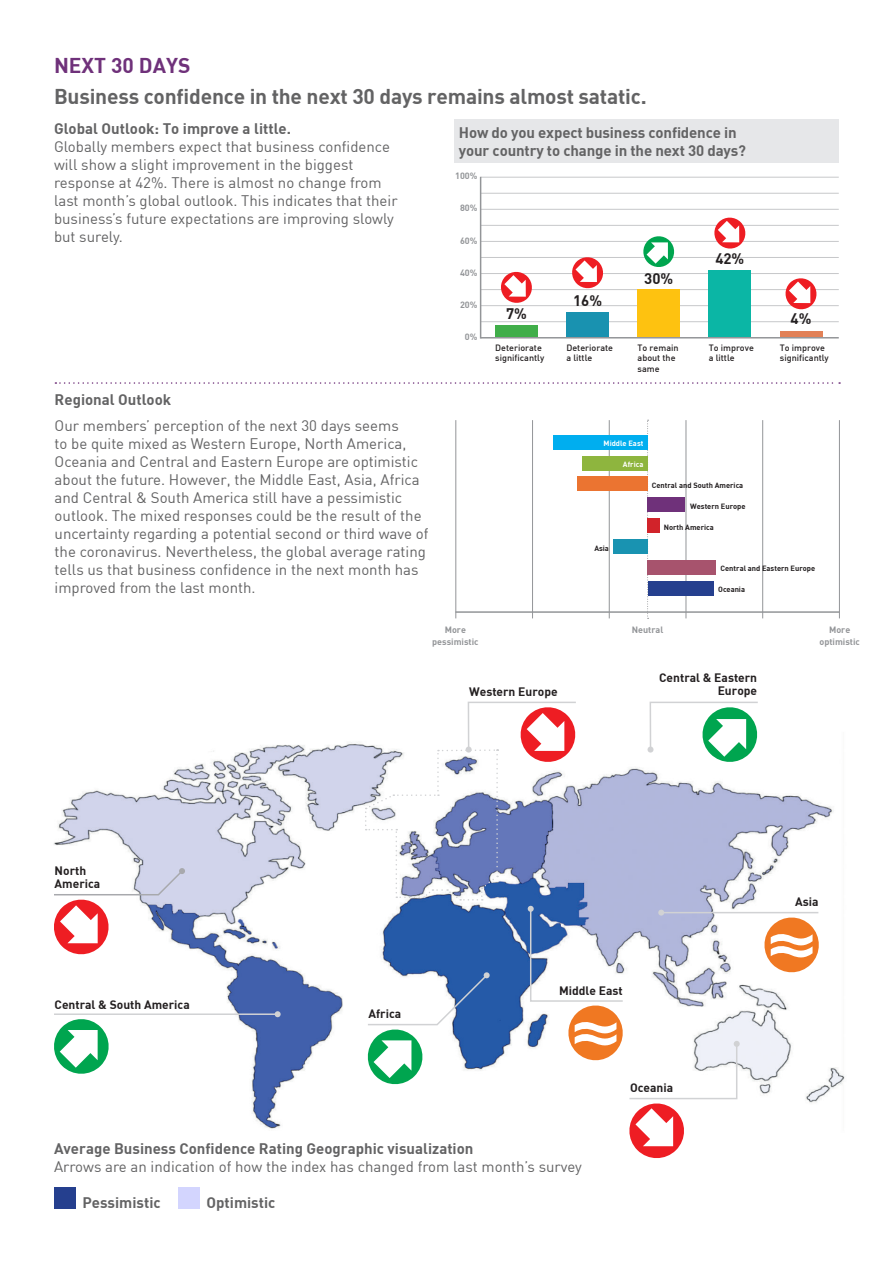
<style>
.page{position:relative;width:893px;height:1263px;background:#fff}
.page>*{position:absolute;margin:0;border:0;box-sizing:border-box;transform-origin:0 0}
.t1{font:21px "DIN Bold";letter-spacing:-.01em;color:#636364}
.t2{font:21px "DIN Bold";color:#6f317a}
.t3{font:15px/18px "DIN";color:#636364}
.t4{font:15px/18px "DIN Bold";color:#636364}
.t5{font:15px "DIN Bold";color:#231f20}
.t6{font:12px/13.5px "DIN Bold";color:#231f20}
.t7{font:500 9px/10.5px "DIN";color:#231f20}
.t8{font:9px/12px "DIN Bold";color:#939598;text-align:center}
.t9{font:7.5px "DIN Bold";color:#231f20}
.t10{font:7.5px "DIN Bold";color:#fff}
</style>
<div class="page">
<img style="left:54px;top:742px;width:791px;height:387px">
<div style="left:54px;top:1187px;width:22px;height:21px;background:#253f8e"></div>
<div style="left:178px;top:1187px;width:22px;height:21px;background:#d3d5fe"></div>
<svg style="left:55px;top:382px;width:785px;height:2px"></svg>
<svg style="left:762px;top:915px;width:59px;height:60px"></svg>
<div style="left:455px;top:119px;width:384px;height:44px;background:#e6e7e9"></div>
<hr style="left:481px;top:337px;width:358px;height:1px;background:#939598">
<hr style="left:481px;top:321px;width:358px;height:1px;background:#c7c8ca">
<hr style="left:481px;top:305px;width:358px;height:1px;background:#c7c8ca">
<hr style="left:481px;top:289px;width:358px;height:1px;background:#c7c8ca">
<hr style="left:481px;top:273px;width:358px;height:1px;background:#c7c8ca">
<hr style="left:481px;top:257px;width:358px;height:1px;background:#c7c8ca">
<hr style="left:481px;top:241px;width:358px;height:1px;background:#c7c8ca">
<hr style="left:481px;top:225px;width:358px;height:1px;background:#c7c8ca">
<hr style="left:481px;top:209px;width:358px;height:1px;background:#c7c8ca">
<hr style="left:481px;top:193px;width:358px;height:1px;background:#c7c8ca">
<hr style="left:481px;top:177px;width:358px;height:1px;background:#c7c8ca">
<hr style="left:480px;top:177px;width:1px;height:161px;background:#939598">
<div style="left:495px;top:325px;width:43px;height:12px;background:#40ae49"></div>
<div style="left:566px;top:312px;width:43px;height:25px;background:#1992b0"></div>
<div style="left:638px;top:290px;width:42px;height:47px;background:#fec210"></div>
<div style="left:709px;top:270px;width:42px;height:67px;background:#0bb6a5"></div>
<div style="left:780px;top:331px;width:42px;height:6px;background:#e28157"></div>
<hr style="left:455px;top:611px;width:385px;height:2px;background:#939598">
<hr style="left:455px;top:420px;width:1px;height:198px;background:#939598">
<hr style="left:532px;top:420px;width:1px;height:198px;background:#939598">
<hr style="left:609px;top:420px;width:1px;height:198px;background:#939598">
<svg style="left:647px;top:420px;width:2px;height:199px"></svg>
<hr style="left:686px;top:420px;width:1px;height:198px;background:#939598">
<hr style="left:762px;top:420px;width:1px;height:198px;background:#939598">
<hr style="left:839px;top:420px;width:1px;height:198px;background:#939598">
<div style="left:553px;top:435px;width:95px;height:14px;background:#00aeef"></div>
<div style="left:583px;top:456px;width:65px;height:14px;background:#8eb53e"></div>
<div style="left:647px;top:519px;width:12px;height:14px;background:#d1232a"></div>
<div style="left:613px;top:539px;width:35px;height:15px;background:#1993b1"></div>
<div style="left:647px;top:498px;width:38px;height:14px;background:#6f317a"></div>
<div style="left:577px;top:477px;width:71px;height:14px;background:#eb7431"></div>
<div style="left:648px;top:581px;width:65px;height:15px;background:#253f8e"></div>
<div style="left:648px;top:560px;width:68px;height:15px;background:#a7536d"></div>
<svg style="left:54px;top:1016px;width:57px;height:60px"></svg>
<hr style="left:54px;top:1013px;width:224px;height:2px;background:#d1d2d4">
<svg style="left:275px;top:1011px;width:6px;height:6px"></svg>
<svg style="left:54px;top:868px;width:131px;height:89px"></svg>
<svg style="left:647px;top:701px;width:113px;height:63px"></svg>
<svg style="left:365px;top:972px;width:125px;height:115px"></svg>
<hr style="left:661px;top:912px;width:157px;height:1px;background:#d1d2d4">
<svg style="left:365px;top:701px;width:213px;height:199px"></svg>
<svg style="left:528px;top:906px;width:212px;height:252px"></svg>
<svg style="left:501px;top:271px;width:31px;height:32px"></svg>
<svg style="left:572px;top:257px;width:31px;height:32px"></svg>
<svg style="left:714px;top:217px;width:32px;height:32px"></svg>
<svg style="left:785px;top:278px;width:32px;height:32px"></svg>
<svg style="left:643px;top:236px;width:32px;height:31px"></svg>
<p class="t2" style="left:54px;top:52px;width:138px">NEXT 30 DAYS</p>
<p class="t1" style="left:54px;top:83px;width:594px">Business confidence in the next 30 days remains almost satatic.</p>
<p class="t4" style="left:54px;top:119px;width:239px">Global Outlook: To improve a little.</p>
<p class="t3" style="left:54px;top:138px;width:345px">Globally members expect that business confidence will show a slight improvement in the biggest response at 42%. There is almost no change from last month’s global outlook. This indicates that their business’s future expectations are improving slowly but surely.</p>
<p class="t4" style="left:55px;top:390px;width:118px">Regional Outlook</p>
<p class="t3" style="left:55px;top:416px;width:375px">Our members’ perception of the next 30 days seems<br>to be quite mixed as Western Europe, North America, Oceania and Central and Eastern Europe are optimistic about the future. However, the Middle East, Asia, Africa and Central &amp; South America still have a pessimistic outlook. The mixed responses could be the result of the uncertainty regarding a potential second or third wave of the coronavirus. Nevertheless, the global average rating tells us that business confidence in the next month has improved from the last month.</p>
<p class="t4" style="left:459px;top:122px;width:289px">How do you expect business confidence in your country to change in the next 30 days?</p>
<p class="t8" style="left:455px;top:169px;width:24px">100%</p>
<p class="t8" style="left:460px;top:202px;width:19px">80%</p>
<p class="t8" style="left:460px;top:234px;width:19px">60%</p>
<p class="t8" style="left:460px;top:266px;width:19px">40%</p>
<p class="t8" style="left:460px;top:298px;width:19px">20%</p>
<p class="t8" style="left:465px;top:331px;width:14px">0%</p>
<p class="t5" style="left:715px;top:249px;width:31px">42%</p>
<p class="t5" style="left:644px;top:269px;width:31px">30%</p>
<p class="t5" style="left:573px;top:291px;width:31px">16%</p>
<p class="t5" style="left:506px;top:304px;width:22px">7%</p>
<p class="t7" style="left:495px;top:342px;width:48px">Deteriorate</p>
<p class="t7" style="left:495px;top:352px;width:50px">significantly</p>
<p class="t7" style="left:566px;top:342px;width:48px">Deteriorate a little</p>
<p class="t7" style="left:638px;top:342px;width:42px">To remain about the same</p>
<p class="t7" style="left:709px;top:342px;width:47px">To improve a little</p>
<p class="t7" style="left:780px;top:342px;width:50px">To improve significantly</p>
<p class="t5" style="left:791px;top:309px;width:22px">4%</p>
<p class="t10" style="left:604px;top:438px;width:41px">Middle East</p>
<p class="t10" style="left:623px;top:459px;width:22px">Africa</p>
<p class="t9" style="left:594px;top:543px;width:16px">Asia</p>
<p class="t9" style="left:652px;top:480px;width:93px">Central and South America</p>
<p class="t9" style="left:690px;top:501px;width:57px">Western Europe</p>
<p class="t9" style="left:664px;top:522px;width:52px">North America</p>
<p class="t9" style="left:720px;top:564px;width:96px">Central and Eastern Europe</p>
<p class="t9" style="left:718px;top:585px;width:28px">Oceania</p>
<p class="t8" style="left:432px;top:624px;width:48px">More pessimistic</p>
<p class="t8" style="left:632px;top:624px;width:33px">Neutral</p>
<p class="t8" style="left:829px;top:624px;width:23px">More</p>
<p class="t8" style="left:819px;top:636px;width:42px">optimistic</p>
<p class="t6" style="left:469px;top:684px;width:90px">Western Europe</p>
<p class="t6" style="left:659px;top:670px;width:99px;text-align:right">Central &amp; Eastern<br>Europe</p>
<p class="t6" style="left:55px;top:863px;width:47px">North<br>America</p>
<p class="t6" style="left:55px;top:998px;width:137px">Central &amp; South America</p>
<p class="t6" style="left:369px;top:1006px;width:34px">Africa</p>
<p class="t6" style="left:559px;top:983px;width:65px">Middle East</p>
<p class="t4" style="left:54px;top:1139px;width:421px">Average Business Confidence Rating Geographic visualization</p>
<p class="t3" style="left:54px;top:1157px;width:529px">Arrows are an indication of how the index has changed from last month’s survey</p>
<p class="t4" style="left:82px;top:1193px;width:80px">Pessimistic</p>
<p class="t4" style="left:207px;top:1193px;width:70px">Optimistic</p>
<p class="t6" style="left:630px;top:1080px;width:45px">Oceania</p>
<p class="t6" style="left:795px;top:895px;width:25px">Asia</p>
</div>
